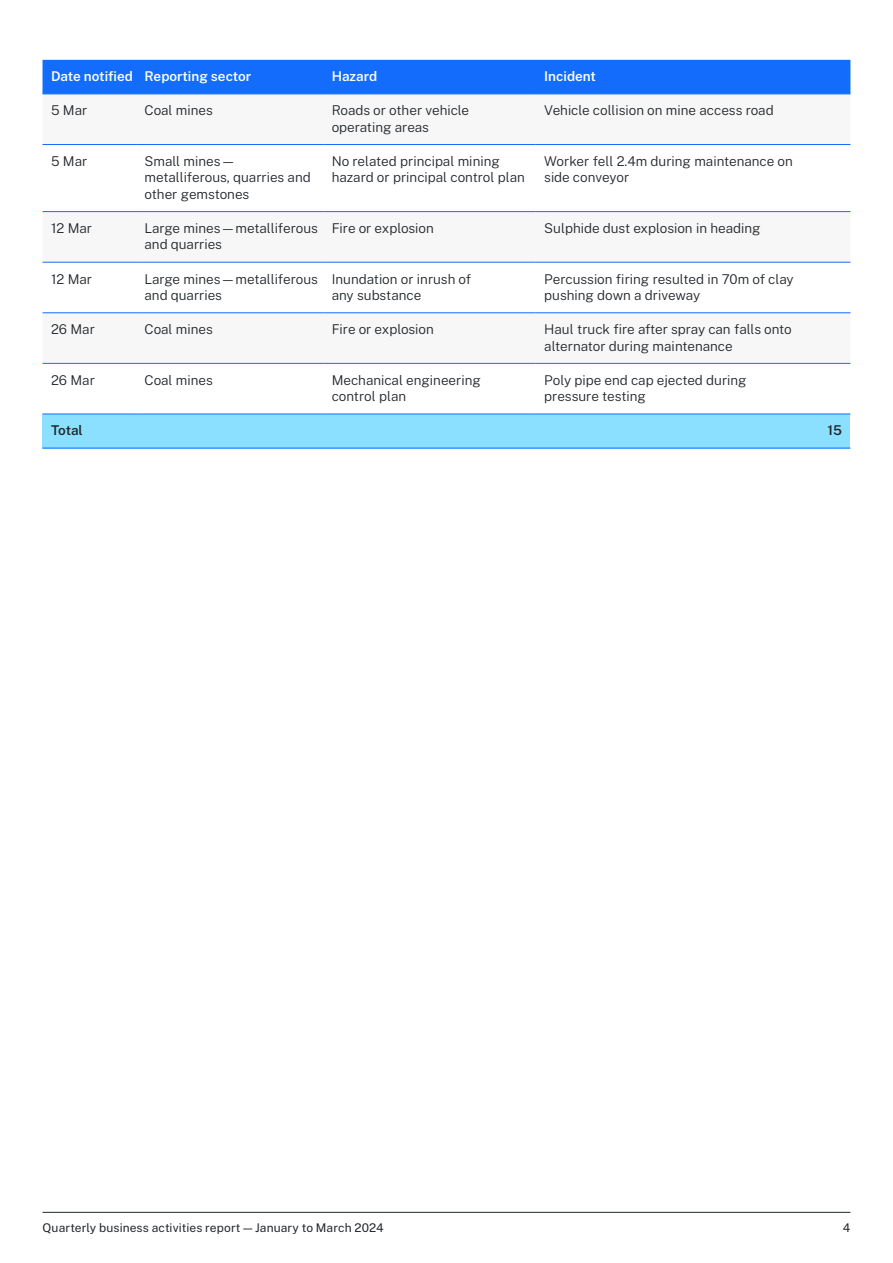
<style>
.page{position:relative;width:893px;height:1263px;background:#fff}
.page>*{position:absolute;margin:0;border:0;box-sizing:border-box;transform-origin:0 0}
.Table_body{font:300 13.5px/16.5px "Public Sans";color:#22272b}
.Table_header__white{font:600 13.5px "Public Sans";color:#fff}
.Table_header{font:600 13.5px "Public Sans";color:#22272b}
.t1{font:12px "Public Sans";letter-spacing:.01em;color:#22272b}
</style>
<div class="page">
<hr style="left:43px;top:1212px;width:807px;height:1px;background:#22272b">
<div style="left:43px;top:60px;width:807px;height:34px;background:#146cfd"></div>
<svg style="left:43px;top:212px;width:807px;height:151px"></svg>
<div style="left:43px;top:414px;width:807px;height:34px;background:#8ce0ff"></div>
<hr style="left:43px;top:144px;width:93px;height:1px;background:#146cfd">
<hr style="left:136px;top:144px;width:187px;height:1px;background:#146cfd">
<hr style="left:323px;top:144px;width:213px;height:1px;background:#146cfd">
<hr style="left:536px;top:144px;width:314px;height:1px;background:#146cfd">
<hr style="left:43px;top:211px;width:93px;height:1px;background:#146cfd">
<hr style="left:136px;top:211px;width:187px;height:1px;background:#146cfd">
<hr style="left:323px;top:211px;width:213px;height:1px;background:#146cfd">
<hr style="left:536px;top:211px;width:314px;height:1px;background:#146cfd">
<hr style="left:43px;top:262px;width:93px;height:1px;background:#146cfd">
<hr style="left:136px;top:262px;width:187px;height:1px;background:#146cfd">
<hr style="left:323px;top:262px;width:213px;height:1px;background:#146cfd">
<hr style="left:536px;top:262px;width:314px;height:1px;background:#146cfd">
<hr style="left:43px;top:312px;width:93px;height:1px;background:#146cfd">
<hr style="left:136px;top:312px;width:187px;height:1px;background:#146cfd">
<hr style="left:323px;top:312px;width:213px;height:1px;background:#146cfd">
<hr style="left:536px;top:312px;width:314px;height:1px;background:#146cfd">
<hr style="left:43px;top:363px;width:93px;height:1px;background:#146cfd">
<hr style="left:136px;top:363px;width:187px;height:1px;background:#146cfd">
<hr style="left:323px;top:363px;width:213px;height:1px;background:#146cfd">
<hr style="left:536px;top:363px;width:314px;height:1px;background:#146cfd">
<hr style="left:43px;top:94px;width:93px;height:1px;background:#146cfd">
<hr style="left:136px;top:94px;width:187px;height:1px;background:#146cfd">
<hr style="left:323px;top:94px;width:213px;height:1px;background:#146cfd">
<hr style="left:536px;top:94px;width:314px;height:1px;background:#146cfd">
<hr style="left:43px;top:414px;width:93px;height:1px;background:#146cfd">
<hr style="left:136px;top:414px;width:187px;height:1px;background:#146cfd">
<hr style="left:323px;top:414px;width:213px;height:1px;background:#146cfd">
<hr style="left:536px;top:414px;width:314px;height:1px;background:#146cfd">
<hr style="left:43px;top:448px;width:93px;height:1px;background:#146cfd">
<hr style="left:136px;top:448px;width:187px;height:1px;background:#146cfd">
<hr style="left:323px;top:448px;width:213px;height:1px;background:#146cfd">
<hr style="left:536px;top:448px;width:314px;height:1px;background:#146cfd">
<p class="Table_header__white" style="left:51px;top:67px;width:83px">Date notified</p>
<p class="Table_header__white" style="left:145px;top:67px;width:108px">Reporting sector</p>
<p class="Table_header__white" style="left:332px;top:67px;width:47px">Hazard</p>
<p class="Table_header__white" style="left:544px;top:67px;width:53px">Incident</p>
<p class="Table_body" style="left:51px;top:102px;width:38px">5 Mar</p>
<p class="Table_body" style="left:145px;top:102px;width:70px">Coal mines</p>
<p class="Table_body" style="left:332px;top:102px;width:139px">Roads or other vehicle operating areas</p>
<p class="Table_body" style="left:544px;top:102px;width:231px">Vehicle collision on mine access road</p>
<p class="Table_body" style="left:51px;top:152px;width:38px">5 Mar</p>
<p class="Table_body" style="left:145px;top:152px;width:168px">Small mines— metalliferous, quarries and other gemstones</p>
<p class="Table_body" style="left:332px;top:152px;width:195px">No related principal mining hazard or principal control plan</p>
<p class="Table_body" style="left:544px;top:152px;width:250px">Worker fell 2.4m during maintenance on side conveyor</p>
<p class="Table_body" style="left:51px;top:219px;width:43px">12 Mar</p>
<p class="Table_body" style="left:145px;top:219px;width:175px">Large mines—metalliferous and quarries</p>
<p class="Table_body" style="left:332px;top:219px;width:104px">Fire or explosion</p>
<p class="Table_body" style="left:544px;top:219px;width:218px">Sulphide dust explosion in heading</p>
<p class="Table_body" style="left:51px;top:270px;width:43px">12 Mar</p>
<p class="Table_body" style="left:145px;top:270px;width:175px">Large mines—metalliferous and quarries</p>
<p class="Table_body" style="left:332px;top:270px;width:141px">Inundation or inrush of any substance</p>
<p class="Table_body" style="left:544px;top:270px;width:251px">Percussion firing resulted in 70m of clay pushing down a driveway</p>
<p class="Table_body" style="left:51px;top:320px;width:45px">26 Mar</p>
<p class="Table_body" style="left:145px;top:320px;width:70px">Coal mines</p>
<p class="Table_body" style="left:332px;top:320px;width:104px">Fire or explosion</p>
<p class="Table_body" style="left:544px;top:320px;width:249px">Haul truck fire after spray can falls onto alternator during maintenance</p>
<p class="Table_body" style="left:51px;top:371px;width:45px">26 Mar</p>
<p class="Table_body" style="left:145px;top:371px;width:70px">Coal mines</p>
<p class="Table_body" style="left:332px;top:371px;width:151px">Mechanical engineering control plan</p>
<p class="Table_body" style="left:544px;top:371px;width:204px">Poly pipe end cap ejected during pressure testing</p>
<p class="Table_header" style="left:51px;top:421px;width:33px">Total</p>
<p class="Table_header" style="left:827px;top:421px;width:16px">15</p>
<p class="t1" style="left:43px;top:1219px;width:343px">Quarterly business activities report — January to March 2024</p>
<p class="t1" style="left:843px;top:1219px;width:9px">4</p>
</div>
